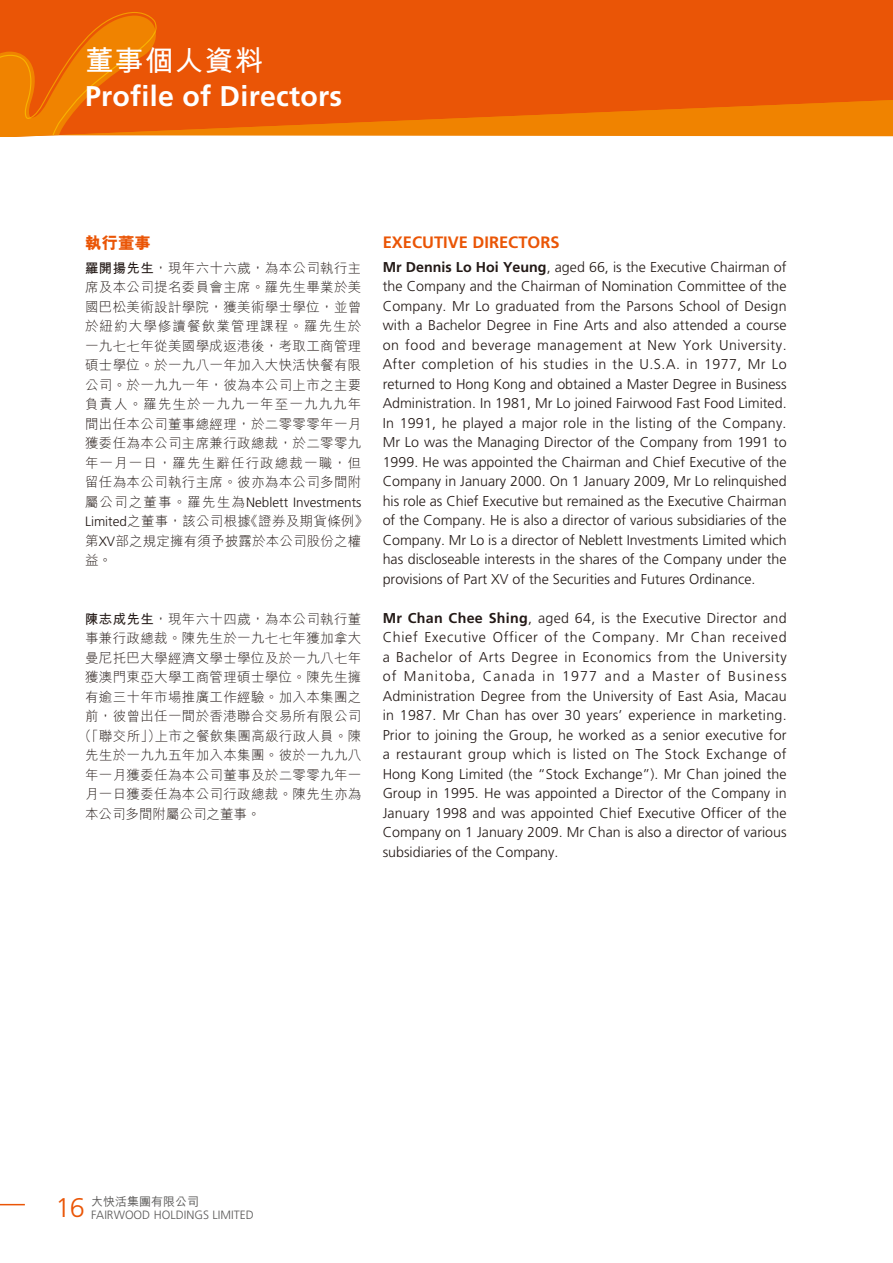
<style>
.page{position:relative;width:893px;height:1263px;background:#fff}
.page>*{position:absolute;margin:0;border:0;box-sizing:border-box;transform-origin:0 0}
.t1{font:700 28.5px "Frutiger LT Std";letter-spacing:.01em;color:#fff}
.t2{font:28.5px "M Hei HK Bold E Ten B5 H";letter-spacing:.05em;color:#fff}
.t3{font:300 27px "Frutiger LT Std";color:#ea5506}
.t4{font:700 16.5px "Frutiger LT Std";color:#ea5506}
.t5{font:16.5px "M Hei HK Xbold E Ten B5 H";color:#ea5506}
.t6{font:300 14.25px/19.5px "Frutiger LT Std";color:#231916;text-align:justify}
.t7{font:13.5px/19.5px "M Hei HK Light E Ten B5 H";letter-spacing:.025em;color:#231916;text-align:justify}
.t8{font:300 13.5px "Frutiger LT Std";color:#231916}
.t9{font:13.5px "M Hei HK Light E Ten B5 H";color:#231916}
.t10{font:300 12px "Frutiger LT Std";color:#595857}
.t11{font:12px "M Hei HK Medium E Ten B5 H";color:#595857}
.s1{font-family:"M Hei HK Bold E Ten B5 H"}
.s2{font-family:"M Hei HK Light E Ten B5 H";font-weight:400}
.s3{font-family:"Frutiger LT Std";font-weight:300}
.s4{font-weight:700}
</style>
<div class="page">
<svg style="left:0;top:0;width:893px;height:137px;background:#eb5d07"></svg>
<svg style="left:0;top:12px;width:161px;height:125px;background:#ec6b05"></svg>
<svg style="left:0;top:1204px;width:25px;height:1px"></svg>
<h1 class="t2" style="left:85px;top:50px;width:180px">董事個人資料</h1>
<h1 class="t1" style="left:85px;top:82px;width:259px">Profile of Directors</h1>
<p class="t5" style="left:85px;top:236px;width:67px">執行董事</p>
<p class="t7" style="left:85px;top:260px;width:278px"><span class="s1">羅開揚先生</span>，現年六十六歲，為本公司執行主席及本公司提名委員會主席。羅先生畢業於美國巴松美術設計學院，獲美術學士學位，並曾於紐約大學修讀餐飲業管理課程。羅先生於一九七七年從美國學成返港後，考取工商管理碩士學位。於一九八一年加入大快活快餐有限公司。於一九九一年，彼為本公司上市之主要負責人。羅先生於一九九一年至一九九九年間出任本公司董事總經理，於二零零零年一月獲委任為本公司主席兼行政總裁，於二零零九年一月一日，羅先生辭任行政總裁一職，但留任為本公司執行主席。彼亦為本公司多間附</p>
<p class="t8" style="left:85px;top:496px;width:278px"><span class="s2">屬公司之董事。羅先生為</span>Neblett Investments</p>
<p class="t7" style="left:85px;top:513px;width:285px;text-align:left"><span class="s3">Limited</span>之董事，該公司根據《證券及期貨條例》第<span class="s3">XV</span>部之規定擁有須予披露於本公司股份之權益。</p>
<p class="t7" style="left:85px;top:611px;width:278px"><span class="s1">陳志成先生</span>，現年六十四歲，為本公司執行董</p>
<p class="t7" style="left:85px;top:630px;width:278px">事兼行政總裁。陳先生於一九七七年獲加拿大</p>
<p class="t7" style="left:85px;top:650px;width:278px">曼尼托巴大學經濟文學士學位及於一九八七年</p>
<p class="t7" style="left:85px;top:669px;width:278px">獲澳門東亞大學工商管理碩士學位。陳先生擁</p>
<p class="t7" style="left:85px;top:689px;width:278px">有逾三十年市場推廣工作經驗。加入本集團之</p>
<p class="t7" style="left:85px;top:708px;width:278px">前，彼曾出任一間於香港聯合交易所有限公司</p>
<p class="t7" style="left:78px;top:728px;width:285px">（「聯交所」）上市之餐飲集團高級行政人員。陳</p>
<p class="t7" style="left:85px;top:747px;width:278px">先生於一九九五年加入本集團。彼於一九九八</p>
<p class="t7" style="left:85px;top:767px;width:278px">年一月獲委任為本公司董事及於二零零九年一</p>
<p class="t7" style="left:85px;top:786px;width:278px">月一日獲委任為本公司行政總裁。陳先生亦為</p>
<p class="t9" style="left:85px;top:809px;width:177px">本公司多間附屬公司之董事。</p>
<p class="t4" style="left:383px;top:234px;width:178px">EXECUTIVE DIRECTORS</p>
<p class="t6" style="left:383px;top:258px;width:405px"><span class="s4">Mr Dennis Lo Hoi Yeung</span>, aged 66, is the Executive Chairman of the Company and the Chairman of Nomination Committee of the Company. Mr Lo graduated from the Parsons School of Design with a Bachelor Degree in Fine Arts and also attended a course on food and beverage management at New York University.<br>After completion of his studies in the U.S.A. in 1977, Mr Lo returned to Hong Kong and obtained a Master Degree in Business Administration. In 1981, Mr Lo joined Fairwood Fast Food Limited.<br>In 1991, he played a major role in the listing of the Company.<br>Mr Lo was the Managing Director of the Company from 1991 to 1999. He was appointed the Chairman and Chief Executive of the Company in January 2000. On 1 January 2009, Mr Lo relinquished his role as Chief Executive but remained as the Executive Chairman of the Company. He is also a director of various subsidiaries of the Company. Mr Lo is a director of Neblett Investments Limited which has discloseable interests in the shares of the Company under the provisions of Part XV of the Securities and Futures Ordinance.</p>
<p class="t6" style="left:383px;top:609px;width:405px"><span class="s4">Mr Chan Chee Shing</span>, aged 64, is the Executive Director and Chief Executive Officer of the Company. Mr Chan received a Bachelor of Arts Degree in Economics from the University of Manitoba, Canada in 1977 and a Master of Business Administration Degree from the University of East Asia, Macau in 1987. Mr Chan has over 30 years’ experience in marketing.<br>Prior to joining the Group, he worked as a senior executive for a restaurant group which is listed on The Stock Exchange of Hong Kong Limited (the “Stock Exchange”). Mr Chan joined the Group in 1995. He was appointed a Director of the Company in January 1998 and was appointed Chief Executive Officer of the Company on 1 January 2009. Mr Chan is also a director of various subsidiaries of the Company.</p>
<h2 class="t3" style="left:56px;top:1195px;width:31px">16</h2>
<p class="t11" style="left:91px;top:1196px;width:110px">大快活集團有限公司</p>
<p class="t10" style="left:91px;top:1209px;width:164px">FAIRWOOD HOLDINGS LIMITED</p>
</div>
